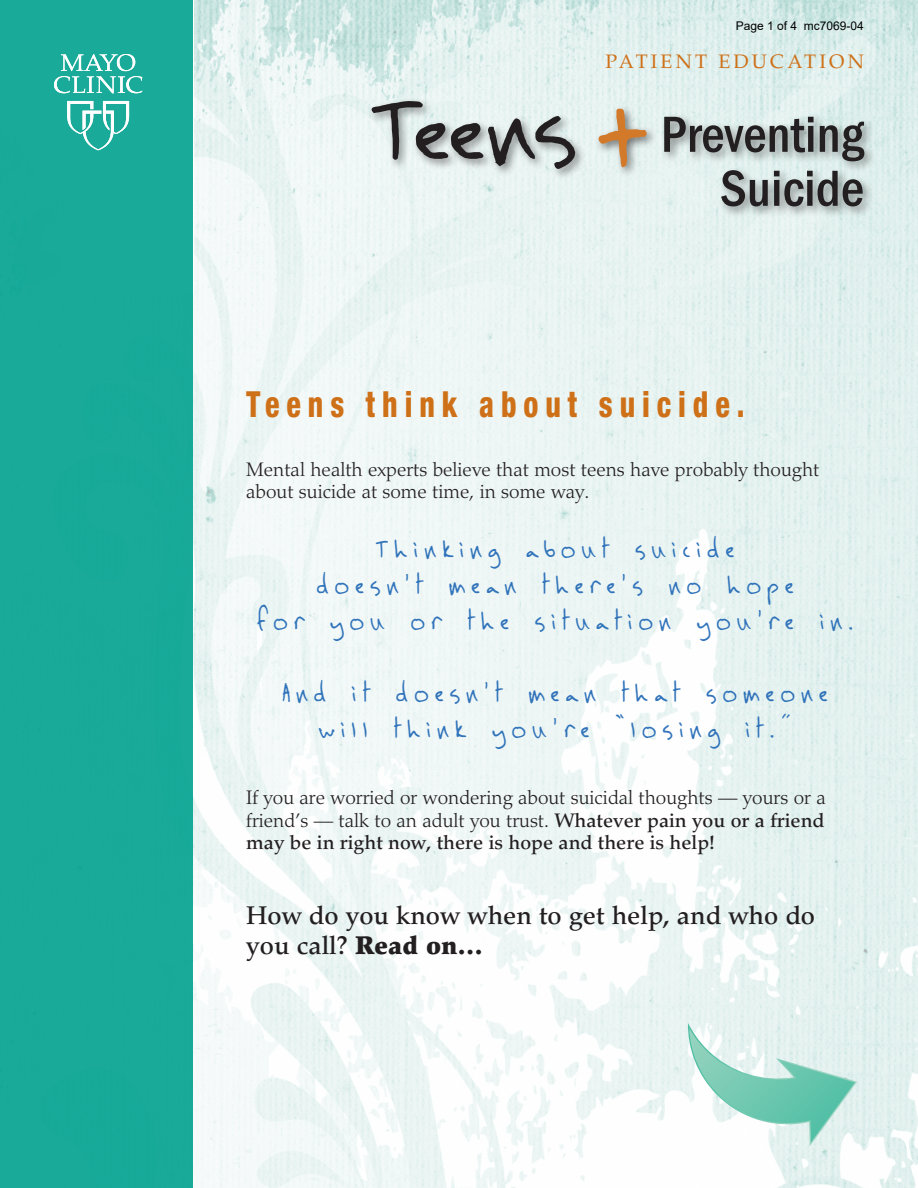
<style>
.page{position:relative;width:918px;height:1188px;background:#fff}
.page>*{position:absolute;margin:0;border:0;box-sizing:border-box;transform-origin:0 0}
.t1{font:108px "FG Chris";letter-spacing:-.03em;color:#231f20}
.t2{font:500 condensed 52.5px "ITC Franklin Gothic Std";color:#231f20}
.H2_B{font:800 condensed 36px "Helvetica Neue LT Std";letter-spacing:.23em;color:#ce7018;scale:.83 1}
.Body{font:30.6px/36px "FG Chris";letter-spacing:.23em;color:#3073ba;text-align:center;scale:.83 1}
.Body-2{font:500 25.5px/30px "Palatino LT Std";color:#231f20}
.Body-3{font:300 19.5px/22.5px "Palatino LT Std";color:#231f20}
.Patient_Ed_text{font:19.5px "Palatino LT Std";letter-spacing:.165em;color:#ce7018}
.t3{font:12px "Arial";color:#000}
.s1{font-weight:500}
.s2{font-weight:900}
</style>
<div class="page">
<img style="left:194px;top:0;width:724px;height:1188px">
<div style="left:368px;top:97px;width:219px;height:83px;background:#231f20;opacity:.5"></div>
<div style="left:594px;top:105px;width:64px;height:74px;background:#231f20;opacity:.6"></div>
<svg style="left:599px;top:109px;width:48px;height:58px;background:#d2c3ac"></svg>
<div style="left:0;top:0;width:194px;height:1188px;background:#19aa9a"></div>
<svg style="left:67px;top:101px;width:62px;height:49px"></svg>
<svg style="left:54px;top:54px;width:88px;height:39px"></svg>
<div style="left:660px;top:112px;width:216px;height:106px;background:#231f20;opacity:.5"></div>
<svg style="left:688px;top:1023px;width:169px;height:123px"></svg>
<p class="t3" style="left:736px;top:17px;width:130px">Page 1 of 4 mc7069-04</p>
<p class="t1" style="left:371px;top:49px;width:209px">Teens</p>
<p class="Patient_Ed_text" style="left:606px;top:50px;width:260px">PATIENT EDUCATION</p>
<p class="t2" style="left:661px;top:105px;width:205px">Preventing</p>
<p class="t2" style="left:720px;top:159px;width:146px">Suicide</p>
<p class="H2_B" style="left:246px;top:382px;width:602px">Teens think about suicide.</p>
<p class="Body-3" style="left:246px;top:458px;width:575px">Mental health experts believe that most teens have probably thought about suicide at some time, in some way.</p>
<p class="Body" style="left:376px;top:529px;width:434px">Thinking about suicide</p>
<p class="Body" style="left:317px;top:565px;width:576px">doesn’t mean there’s no hope</p>
<p class="Body" style="left:257px;top:601px;width:719px">for you or the situation you’re in.</p>
<p class="Body" style="left:282px;top:673px;width:658px">And it doesn’t mean that someone will think you’re “losing it.”</p>
<p class="Body-3" style="left:246px;top:787px;width:581px;text-align:justify">If you are worried or wondering about suicidal thoughts — yours or a friend’s — talk to an adult you trust. <span class="s1">Whatever pain you or a friend may be in right now, there is hope and there is help!</span></p>
<p class="Body-2" style="left:246px;top:901px;width:570px">How do you know when to get help, and who do you call? <span class="s2">Read on…</span></p>
</div>
